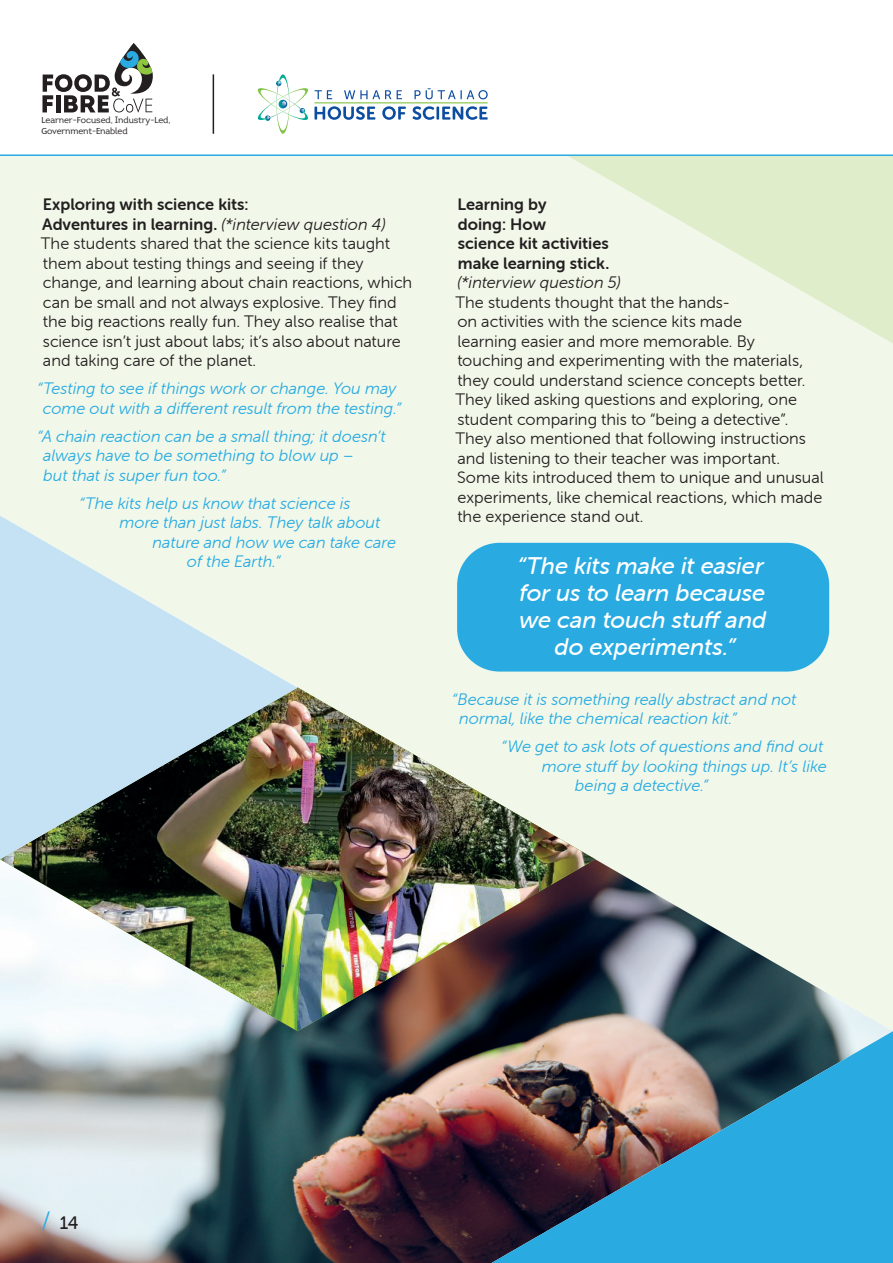
<style>
.page{position:relative;width:893px;height:1263px;background:#fff}
.page>*{position:absolute;margin:0;border:0;box-sizing:border-box;transform-origin:0 0}
.t1{font:italic 24px/27px "Museo Sans Rounded 500";letter-spacing:-.005em;color:#fff;text-align:center}
.t2{font:18px "Museo Sans Rounded 500";color:#231f20}
.t3{font:16.5px/19.5px "Museo Sans Rounded 300";color:#231f20}
.t4{font:italic 16.5px/19.5px "Museo Sans Rounded 300";color:#29abe2}
.t5{font:16.5px/19.5px "Museo Sans Rounded 700";letter-spacing:.005em;color:#231f20}
.t6{font:italic 16.5px "Museo Sans Rounded 300";color:#231f20}
.t7{font:9px/10.1px "Intro";letter-spacing:-.015em;color:#231f20}
.s1{font-family:"Myriad Pro"}
.s2{font-family:"Museo Sans Rounded 300";font-style:italic}
.s3{font-family:"Museo Sans Rounded 300";font-size:24px;color:#29abe2}
</style>
<div class="page">
<svg style="left:42px;top:43px;width:111px;height:70px"></svg>
<img style="left:277px;top:74px;width:12px;height:60px">
<img style="left:257px;top:88px;width:51px;height:32px">
<img style="left:276px;top:93px;width:13px;height:22px">
<img style="left:271px;top:96px;width:24px;height:16px">
<svg style="left:279px;top:100px;width:8px;height:8px"></svg>
<svg style="left:299px;top:108px;width:6px;height:5px"></svg>
<svg style="left:265px;top:115px;width:6px;height:6px"></svg>
<svg style="left:276px;top:81px;width:5px;height:5px"></svg>
<svg style="left:314px;top:106px;width:61px;height:14px"></svg>
<svg style="left:382px;top:106px;width:24px;height:14px"></svg>
<svg style="left:412px;top:106px;width:76px;height:14px"></svg>
<svg style="left:314px;top:90px;width:18px;height:9px"></svg>
<svg style="left:344px;top:90px;width:47px;height:9px"></svg>
<svg style="left:397px;top:90px;width:5px;height:9px"></svg>
<svg style="left:414px;top:88px;width:74px;height:11px"></svg>
<hr style="left:314px;top:102px;width:174px;height:1px;background:#7fc241">
<hr style="left:213px;top:74px;width:1px;height:60px;background:#231f20">
<div style="left:0;top:156px;width:893px;height:531px;background:#f2f8e9"></div>
<img style="left:0;top:687px;width:893px;height:576px">
<img style="left:491px;top:1031px;width:402px;height:232px">
<svg style="left:566px;top:156px;width:327px;height:188px;background:#e8f2da"></svg>
<img style="left:0;top:687px;width:595px;height:344px">
<svg style="left:0;top:516px;width:298px;height:343px;background:#afbfbf"></svg>
<div style="left:457px;top:543px;width:372px;height:128px;background:#29abe2;border-radius:43px"></div>
<hr style="left:0;top:154px;width:893px;height:2px;background:#29abe2">
<p class="t7" style="left:42px;top:116px;width:131px"><span class="s1">L</span>earner-<span class="s1">F</span>ocused, Industry-<span class="s1">L</span>ed,<br><span class="s1">G</span>overnment-<span class="s1">E</span>nabled</p>
<p class="t5" style="left:42px;top:195px;width:345px">Exploring with science kits:<br>Adventures in learning. <span class="s2">(*interview question 4)</span></p>
<p class="t3" style="left:41px;top:234px;width:373px">The students shared that the science kits taught them about testing things and seeing if they change, and learning about chain reactions, which can be small and not always explosive. They find the big reactions really fun. They also realise that science isn’t just about labs; it’s also about nature and taking care of the planet.</p>
<p class="t4" style="left:37px;top:379px;width:366px;text-align:center">“Testing to see if things work or change. You may come out with a different result from the testing.”</p>
<p class="t4" style="left:43px;top:426px;width:344px;text-indent:-6px">“A chain reaction can be a small thing; it doesn’t always have to be something to blow up –<br>but that is super fun too.”</p>
<p class="t4" style="left:79px;top:493px;width:273px">“The kits help us know that science is</p>
<p class="t4" style="left:120px;top:513px;width:262px">more than just labs. They talk about</p>
<p class="t4" style="left:153px;top:532px;width:245px">nature and how we can take care</p>
<p class="t4" style="left:187px;top:552px;width:95px">of the Earth.”</p>
<p class="t5" style="left:458px;top:195px;width:153px">Learning by<br>doing: How<br>science kit activities make learning stick.</p>
<p class="t6" style="left:457px;top:274px;width:165px">(*interview question 5)</p>
<p class="t3" style="left:455px;top:292px;width:370px">The students thought that the hands-<br>on activities with the science kits made<br>learning easier and more memorable. By<br>touching and experimenting with the materials, they could understand science concepts better.<br>They liked asking questions and exploring, one student comparing this to “being a detective”.<br>They also mentioned that following instructions and listening to their teacher was important.<br>Some kits introduced them to unique and unusual experiments, like chemical reactions, which made the experience stand out.</p>
<h1 class="t1" style="left:517px;top:552px;width:251px">“The kits make it easier for us to learn because we can touch stuff and do experiments.”</h1>
<p class="t4" style="left:459px;top:689px;width:339px;text-indent:-7px">“Because it is something really abstract and not normal, like the chemical reaction kit.”</p>
<p class="t4" style="left:501px;top:737px;width:323px">“We get to ask lots of questions and find out</p>
<p class="t4" style="left:542px;top:756px;width:287px">more stuff by looking things up. It’s like</p>
<p class="t4" style="left:575px;top:776px;width:135px">being a detective.”</p>
<p class="t2" style="left:42px;top:1213px;width:38px"><span class="s3">/</span> 14</p>
</div>
